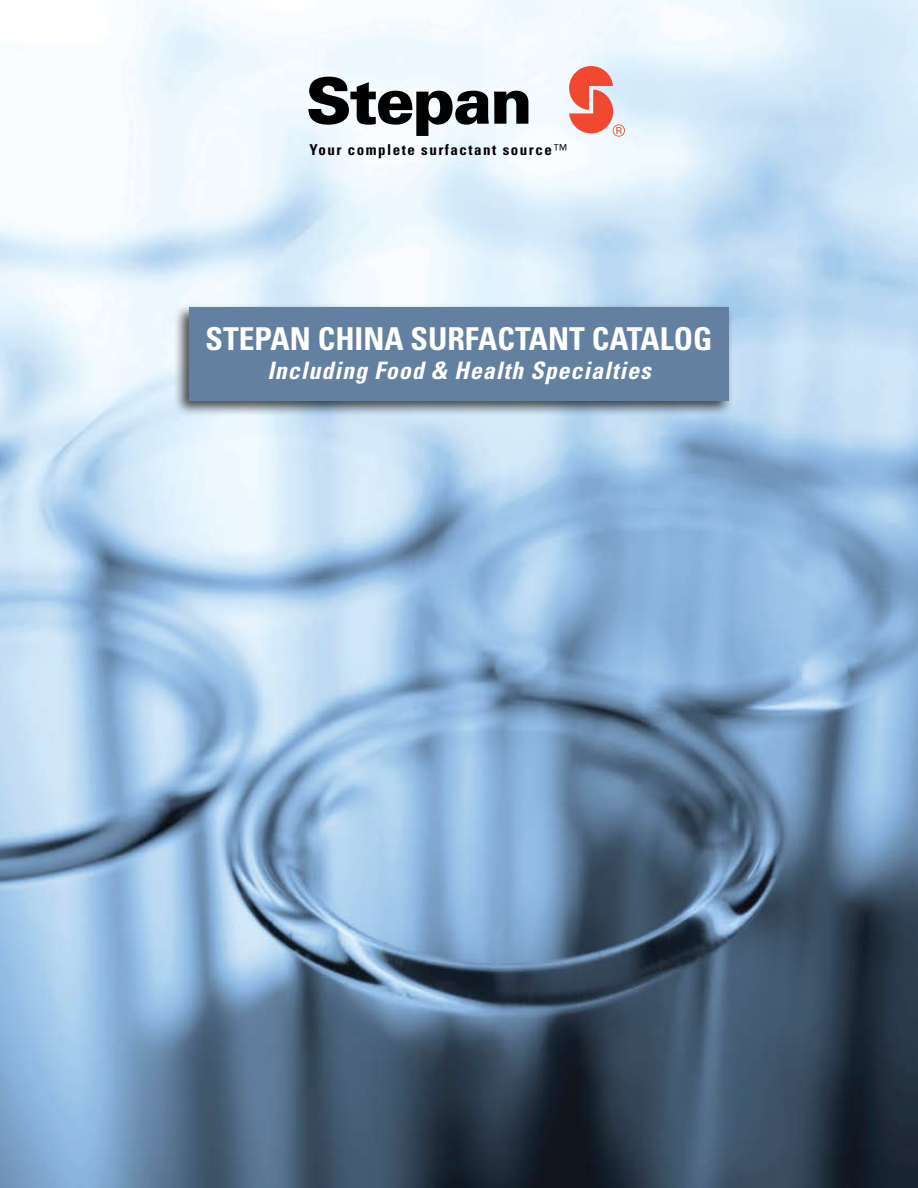
<style>
.page{position:relative;width:918px;height:1188px;background:#fff}
.page>*{position:absolute;margin:0;border:0;box-sizing:border-box;transform-origin:0 0}
.t1{font:700 condensed 31.5px "Univers";color:#fff}
.t2{font:italic 700 condensed 24px "Univers";letter-spacing:.04em;color:#fff}
.t3{font:700 condensed 15px "Univers";letter-spacing:.1em;color:#000}
.s1{font-weight:300;font-stretch:normal}
</style>
<div class="page">
<img style="left:0;top:0;width:918px;height:1188px">
<svg style="left:569px;top:66px;width:56px;height:71px;background:#ea978d"></svg>
<svg style="left:308px;top:77px;width:220px;height:59px"></svg>
<div style="left:172px;top:302px;width:561px;height:114px;background:#000;opacity:.7"></div>
<div style="left:189px;top:307px;width:540px;height:93px;background:#6380a1"></div>
<p class="t3" style="left:310px;top:141px;width:259px">Your complete surfactant source<span class="s1">™</span></p>
<h1 class="t1" style="left:206px;top:320px;width:508px">STEPAN CHINA SURFACTANT CATALOG</h1>
<p class="t2" style="left:267px;top:356px;width:385px">Including Food &amp; Health Specialties</p>
</div>
